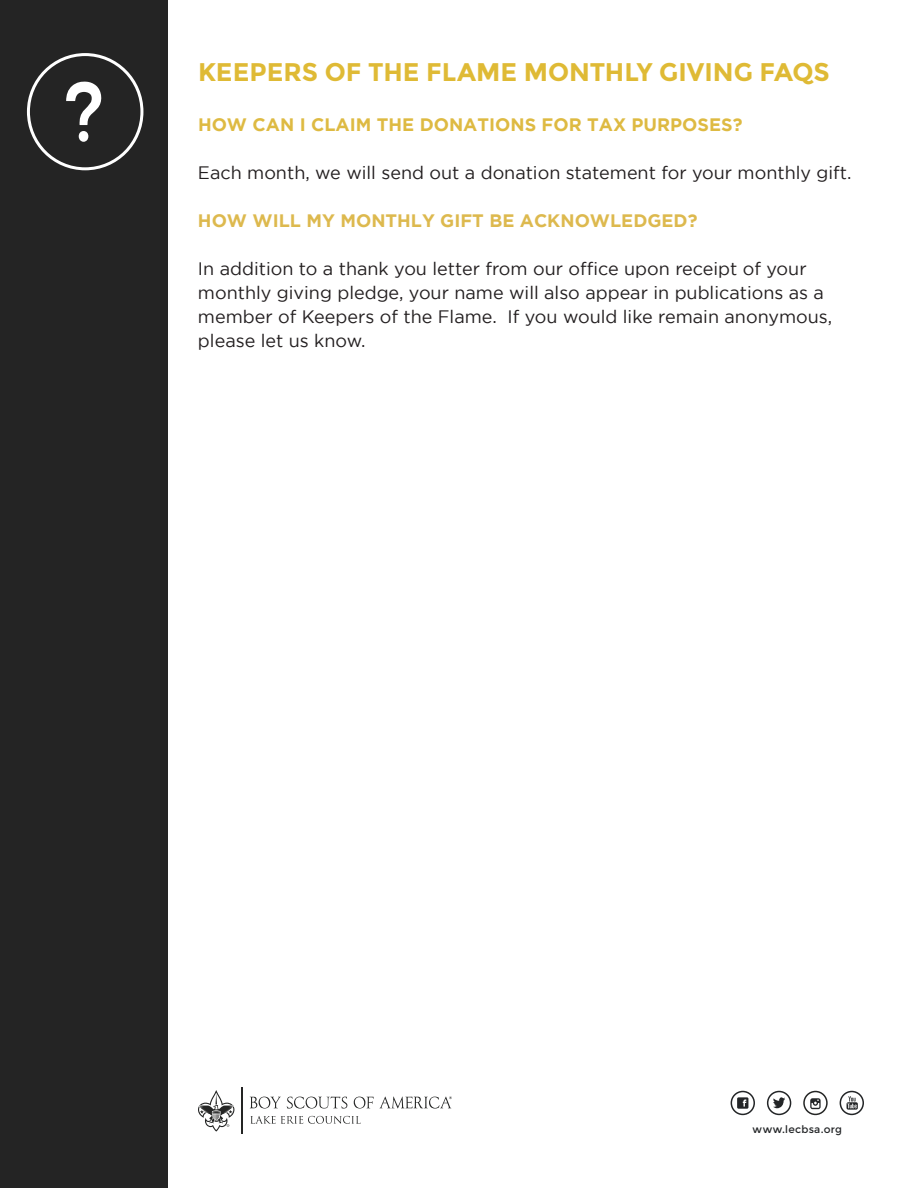
<style>
.page{position:relative;width:918px;height:1188px;background:#fff}
.page>*{position:absolute;margin:0;border:0;box-sizing:border-box;transform-origin:0 0}
.Signature_2{font:700 25.5px "Montserrat";color:#dfba35}
.t1{font:18px/24px "Gotham";color:#231f20}
.t2{font:700 18px "Gotham";color:#deba42}
.t3{font:700 18px "Gotham";color:#ddb94e}
.t4{font:10.5px "Montserrat";letter-spacing:.025em;color:#232527}
</style>
<div class="page">
<div style="left:0;top:0;width:167px;height:1188px;background:#242424"></div>
<hr style="left:242px;top:1087px;width:1px;height:47px;background:#242524">
<svg style="left:250px;top:1097px;width:31px;height:12px"></svg>
<svg style="left:287px;top:1097px;width:60px;height:12px"></svg>
<svg style="left:354px;top:1097px;width:20px;height:12px"></svg>
<svg style="left:198px;top:1090px;width:36px;height:42px"></svg>
<svg style="left:380px;top:1096px;width:72px;height:13px"></svg>
<svg style="left:250px;top:1116px;width:111px;height:8px"></svg>
<div style="left:731px;top:1091px;width:24px;height:24px;border:2px solid #232527;border-radius:50%"></div>
<div style="left:767px;top:1091px;width:24px;height:24px;border:2px solid #232527;border-radius:50%"></div>
<div style="left:803px;top:1091px;width:25px;height:24px;border:2px solid #242524;border-radius:50%"></div>
<div style="left:840px;top:1091px;width:24px;height:24px;border:2px solid #232527;border-radius:50%"></div>
<svg style="left:847px;top:1096px;width:11px;height:14px"></svg>
<svg style="left:810px;top:1098px;width:11px;height:11px"></svg>
<svg style="left:773px;top:1097px;width:12px;height:11px"></svg>
<svg style="left:737px;top:1097px;width:11px;height:12px"></svg>
<div style="left:27px;top:53px;width:116px;height:117px;border:3px solid #fff;border-radius:50%"></div>
<svg style="left:66px;top:81px;width:36px;height:44px"></svg>
<div style="left:79px;top:131px;width:9px;height:11px;background:#fff;border-radius:50%"></div>
<p class="Signature_2" style="left:198px;top:57px;width:633px">KEEPERS OF THE FLAME MONTHLY GIVING FAQS</p>
<p class="t2" style="left:198px;top:115px;width:546px">HOW CAN I CLAIM THE DONATIONS FOR TAX PURPOSES?</p>
<p class="t1" style="left:198px;top:161px;width:655px">Each month, we will send out a donation statement for your monthly gift.</p>
<p class="t3" style="left:198px;top:211px;width:501px">HOW WILL MY MONTHLY GIFT BE ACKNOWLEDGED?</p>
<p class="t1" style="left:198px;top:257px;width:636px">In addition to a thank you letter from our office upon receipt of your monthly giving pledge, your name will also appear in publications as a member of Keepers of the Flame. If you would like remain anonymous, please let us know.</p>
<p class="t4" style="left:753px;top:1123px;width:91px">www.lecbsa.org</p>
</div>
